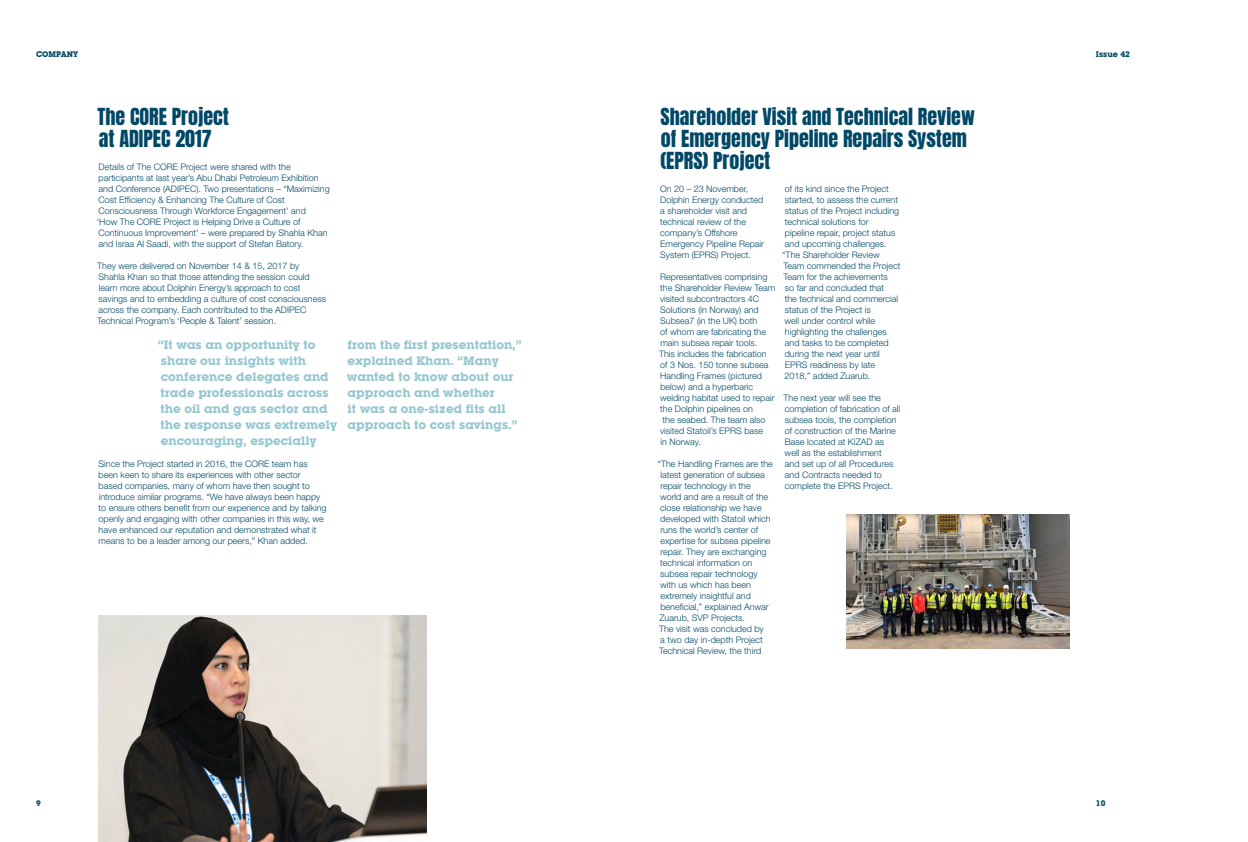
<style>
.page{position:relative;width:1248px;height:842px;background:#fff}
.page>*{position:absolute;margin:0;border:0;box-sizing:border-box;transform-origin:0 0}
.Main_Copy_Title_2{font:20px/22px "Anton";color:#014866}
.Pull_Quotes{font:700 12px/16px "Lubalin Graph IT Cby BT";color:#95c7d1}
.Main_Body_Copy{font:300 9px/11px "Helvetica Neue";color:#014866}
.t1{font:700 8px "Lubalin Graph IT Cby BT";color:#014866}
</style>
<div class="page">
<img style="left:98px;top:615px;width:329px;height:227px">
<img style="left:846px;top:514px;width:223px;height:134px">
<p class="t1" style="left:36px;top:49px;width:43px">COMPANY</p>
<p class="t1" style="left:1095px;top:49px;width:35px">Issue 42</p>
<p class="Main_Copy_Title_2" style="left:98px;top:107px;width:133px">The CORE Project at ADIPEC 2017</p>
<p class="Main_Body_Copy" style="left:97px;top:161px;width:234px">Details of The CORE Project were shared with the participants at last year’s Abu Dhabi Petroleum Exhibition and Conference (ADIPEC). Two presentations – “Maximizing Cost Efficiency &amp; Enhancing The Culture of Cost Consciousness Through Workforce Engagement’ and<br>‘How The CORE Project is Helping Drive a Culture of Continuous Improvement’ – were prepared by Shahla Khan and Israa Al Saadi, with the support of Stefan Batory.</p>
<p class="Main_Body_Copy" style="left:97px;top:260px;width:230px">They were delivered on November 14 &amp; 15, 2017 by Shahla Khan so that those attending the session could learn more about Dolphin Energy’s approach to cost savings and to embedding a culture of cost consciousness across the company. Each contributed to the ADIPEC Technical Program’s ‘People &amp; Talent’ session.</p>
<p class="Pull_Quotes" style="left:158px;top:337px;width:180px">“It was an opportunity to share our insights with conference delegates and trade professionals across the oil and gas sector and the response was extremely encouraging, especially</p>
<p class="Pull_Quotes" style="left:347px;top:337px;width:176px">from the first presentation,” explained Khan. “Many wanted to know about our approach and whether<br>it was a one-sized fits all approach to cost savings.”</p>
<p class="Main_Body_Copy" style="left:98px;top:458px;width:229px">Since the Project started in 2016, the CORE team has been keen to share its experiences with other sector based companies, many of whom have then sought to introduce similar programs. “We have always been happy to ensure others benefit from our experience and by talking openly and engaging with other companies in this way, we have enhanced our reputation and demonstrated what it means to be a leader among our peers,” Khan added.</p>
<p class="Main_Copy_Title_2" style="left:660px;top:107px;width:316px">Shareholder Visit and Technical Review of Emergency Pipeline Repairs System (EPRS) Project</p>
<p class="Main_Body_Copy" style="left:660px;top:183px;width:105px">On 20 – 23 November,<br>Dolphin Energy conducted a shareholder visit and technical review of the company’s Offshore<br>Emergency Pipeline Repair<br>System (EPRS) Project.</p>
<p class="Main_Body_Copy" style="left:660px;top:271px;width:109px">Representatives comprising</p>
<p class="Main_Body_Copy" style="left:660px;top:282px;width:117px">the Shareholder Review Team</p>
<p class="Main_Body_Copy" style="left:660px;top:293px;width:101px">visited subcontractors 4C</p>
<p class="Main_Body_Copy" style="left:660px;top:304px;width:100px">Solutions (in Norway) and</p>
<p class="Main_Body_Copy" style="left:660px;top:315px;width:99px">Subsea7 (in the UK) both</p>
<p class="Main_Body_Copy" style="left:660px;top:326px;width:107px">of whom are fabricating the</p>
<p class="Main_Body_Copy" style="left:660px;top:337px;width:99px">main subsea repair tools.</p>
<p class="Main_Body_Copy" style="left:659px;top:348px;width:109px">This includes the fabrication</p>
<p class="Main_Body_Copy" style="left:660px;top:359px;width:110px">of 3 Nos. 150 tonne subsea</p>
<p class="Main_Body_Copy" style="left:660px;top:370px;width:103px">Handling Frames (pictured</p>
<p class="Main_Body_Copy" style="left:660px;top:381px;width:94px">below) and a hyperbaric</p>
<p class="Main_Body_Copy" style="left:660px;top:392px;width:116px">welding habitat used to repair</p>
<p class="Main_Body_Copy" style="left:660px;top:403px;width:94px">the Dolphin pipelines on</p>
<p class="Main_Body_Copy" style="left:662px;top:414px;width:105px">the seabed. The team also</p>
<p class="Main_Body_Copy" style="left:660px;top:425px;width:105px">visited Statoil’s EPRS base</p>
<p class="Main_Body_Copy" style="left:660px;top:436px;width:42px">in Norway.</p>
<p class="Main_Body_Copy" style="left:657px;top:458px;width:117px">“The Handling Frames are the latest generation of subsea repair technology in the<br>world and are a result of the close relationship we have developed with Statoil which runs the world’s center of expertise for subsea pipeline repair. They are exchanging technical information on subsea repair technology with us which has been extremely insightful and beneficial,” explained Anwar<br>Zuarub, SVP Projects.</p>
<p class="Main_Body_Copy" style="left:659px;top:623px;width:106px;text-align:justify">The visit was concluded by a two day in-depth Project Technical Review, the third</p>
<p class="Main_Body_Copy" style="left:784px;top:183px;width:116px">of its kind since the Project started, to assess the current status of the Project including technical solutions for pipeline repair, project status and upcoming challenges.</p>
<p class="Main_Body_Copy" style="left:782px;top:249px;width:119px">“The Shareholder Review<br>Team commended the Project<br>Team for the achievements<br>so far and concluded that<br>the technical and commercial status of the Project is<br>well under control while highlighting the challenges and tasks to be completed during the next year until<br>EPRS readiness by late<br>2018,” added Zuarub.</p>
<p class="Main_Body_Copy" style="left:783px;top:392px;width:118px">The next year will see the completion of fabrication of all subsea tools, the completion of construction of the Marine<br>Base located at KIZAD as<br>well as the establishment<br>and set up of all Procedures and Contracts needed to complete the EPRS Project.</p>
<p class="t1" style="left:36px;top:798px;width:6px">9</p>
<p class="t1" style="left:1095px;top:798px;width:11px">10</p>
</div>
